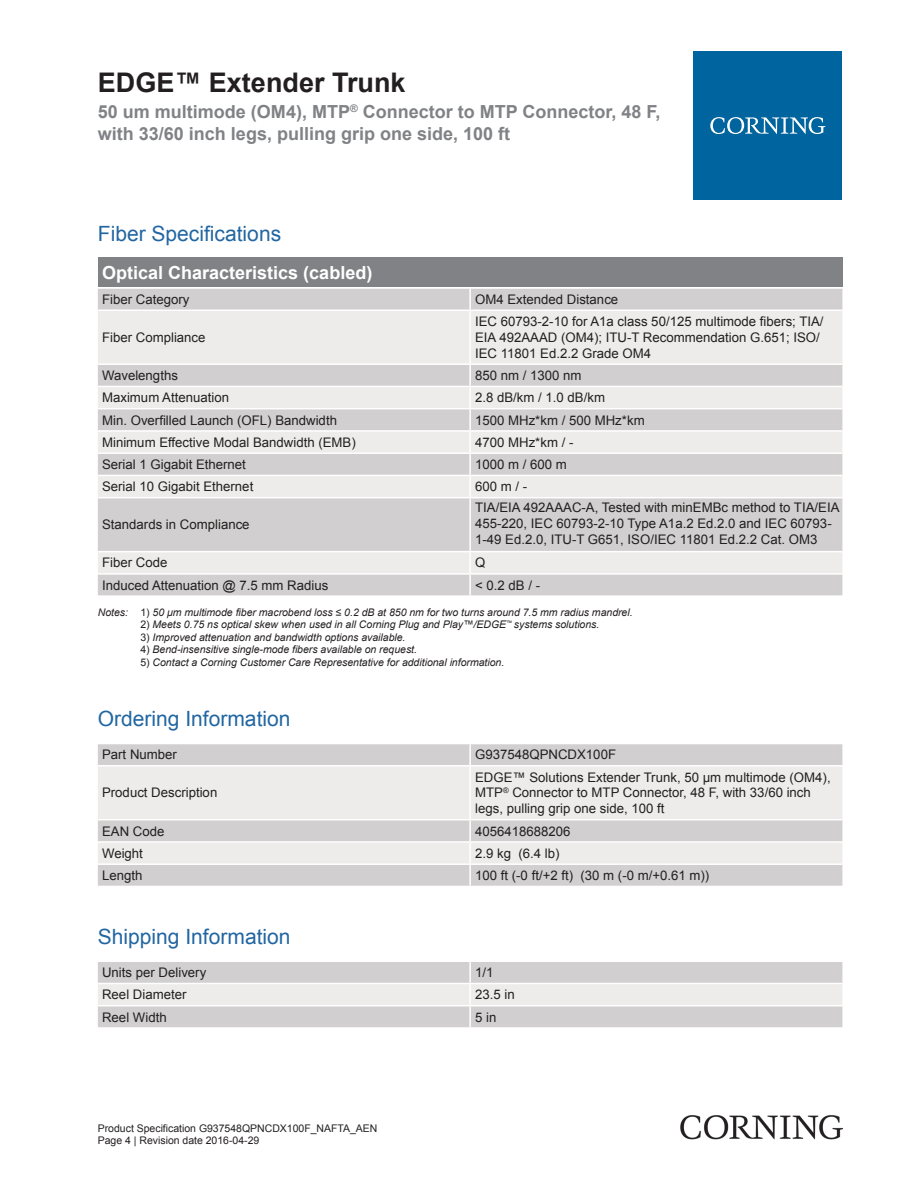
<style>
.page{position:relative;width:919px;height:1187px;background:#fff}
.page>*{position:absolute;margin:0;border:0;box-sizing:border-box;transform-origin:0 0}
.t1{font:700 27px "Arial";color:#231f20}
.t2{font:21px "Arial";color:#2166a2}
.t3{font:700 18px/21.6px "Arial";color:#808285}
.t4{font:700 18px "Arial";color:#fff}
.t5{font:13.2px/15.9px "Arial";color:#231f20}
.t6{font:italic 10.5px "Arial";color:#231f20}
.t7{font:10.5px/12.6px "Arial";color:#231f20}
.s1{font-style:normal}
</style>
<div class="page">
<div style="left:98px;top:257px;width:744px;height:30px;background:#808285"></div>
<div style="left:98px;top:289px;width:744px;height:306px;background:#d1cfcf"></div>
<svg style="left:98px;top:311px;width:744px;height:262px;fill:#edeceb"></svg>
<hr style="left:469px;top:289px;width:2px;height:20px;background:#fff">
<hr style="left:469px;top:311px;width:2px;height:52px;background:#fff">
<hr style="left:469px;top:365px;width:2px;height:20px;background:#fff">
<hr style="left:469px;top:387px;width:2px;height:21px;background:#fff">
<hr style="left:469px;top:409px;width:2px;height:21px;background:#fff">
<hr style="left:469px;top:431px;width:2px;height:21px;background:#fff">
<hr style="left:469px;top:454px;width:2px;height:20px;background:#fff">
<hr style="left:469px;top:476px;width:2px;height:21px;background:#fff">
<hr style="left:469px;top:498px;width:2px;height:53px;background:#fff">
<hr style="left:469px;top:552px;width:2px;height:21px;background:#fff">
<hr style="left:469px;top:574px;width:2px;height:21px;background:#fff">
<hr style="left:98px;top:309px;width:372px;height:2px;background:#fff">
<hr style="left:470px;top:309px;width:372px;height:2px;background:#fff">
<hr style="left:98px;top:363px;width:372px;height:2px;background:#fff">
<hr style="left:470px;top:363px;width:372px;height:2px;background:#fff">
<hr style="left:98px;top:385px;width:372px;height:2px;background:#fff">
<hr style="left:470px;top:385px;width:372px;height:2px;background:#fff">
<hr style="left:98px;top:408px;width:372px;height:1px;background:#fff">
<hr style="left:470px;top:408px;width:372px;height:1px;background:#fff">
<hr style="left:98px;top:430px;width:372px;height:1px;background:#fff">
<hr style="left:470px;top:430px;width:372px;height:1px;background:#fff">
<hr style="left:98px;top:452px;width:372px;height:2px;background:#fff">
<hr style="left:470px;top:452px;width:372px;height:2px;background:#fff">
<hr style="left:98px;top:474px;width:372px;height:2px;background:#fff">
<hr style="left:470px;top:474px;width:372px;height:2px;background:#fff">
<hr style="left:98px;top:497px;width:372px;height:1px;background:#fff">
<hr style="left:470px;top:497px;width:372px;height:1px;background:#fff">
<hr style="left:98px;top:551px;width:372px;height:1px;background:#fff">
<hr style="left:470px;top:551px;width:372px;height:1px;background:#fff">
<hr style="left:98px;top:573px;width:372px;height:1px;background:#fff">
<hr style="left:470px;top:573px;width:372px;height:1px;background:#fff">
<div style="left:98px;top:744px;width:744px;height:141px;background:#d1cfcf"></div>
<svg style="left:98px;top:766px;width:744px;height:97px;fill:#edeceb"></svg>
<hr style="left:469px;top:744px;width:2px;height:21px;background:#fff">
<hr style="left:469px;top:766px;width:2px;height:52px;background:#fff">
<hr style="left:469px;top:820px;width:2px;height:21px;background:#fff">
<hr style="left:469px;top:842px;width:2px;height:21px;background:#fff">
<hr style="left:469px;top:864px;width:2px;height:21px;background:#fff">
<hr style="left:98px;top:765px;width:372px;height:1px;background:#fff">
<hr style="left:470px;top:765px;width:372px;height:1px;background:#fff">
<hr style="left:98px;top:818px;width:372px;height:2px;background:#fff">
<hr style="left:470px;top:818px;width:372px;height:2px;background:#fff">
<hr style="left:98px;top:841px;width:372px;height:1px;background:#fff">
<hr style="left:470px;top:841px;width:372px;height:1px;background:#fff">
<hr style="left:98px;top:863px;width:372px;height:1px;background:#fff">
<hr style="left:470px;top:863px;width:372px;height:1px;background:#fff">
<div style="left:98px;top:962px;width:744px;height:65px;background:#d1cfcf"></div>
<div style="left:98px;top:984px;width:744px;height:20px;background:#edeceb"></div>
<hr style="left:469px;top:961px;width:2px;height:21px;background:#fff">
<hr style="left:469px;top:984px;width:2px;height:20px;background:#fff">
<hr style="left:469px;top:1006px;width:2px;height:21px;background:#fff">
<hr style="left:98px;top:982px;width:372px;height:2px;background:#fff">
<hr style="left:470px;top:982px;width:372px;height:2px;background:#fff">
<hr style="left:98px;top:1004px;width:372px;height:2px;background:#fff">
<hr style="left:470px;top:1004px;width:372px;height:2px;background:#fff">
<div style="left:693px;top:51px;width:149px;height:149px;background:#00649e"></div>
<svg style="left:710px;top:117px;width:115px;height:17px"></svg>
<img style="left:680px;top:1115px;width:162px;height:24px">
<h1 class="t1" style="left:98px;top:64px;width:309px">EDGE™ Extender Trunk</h1>
<h3 class="t3" style="left:98px;top:102px;width:564px">50 um multimode (OM4), MTP<sup>®</sup> Connector to MTP Connector, 48 F, with 33/60 inch legs, pulling grip one side, 100 ft</h3>
<h2 class="t2" style="left:98px;top:219px;width:185px">Fiber Specifications</h2>
<h3 class="t4" style="left:102px;top:260px;width:272px">Optical Characteristics (cabled)</h3>
<p class="t5" style="left:102px;top:291px;width:89px">Fiber Category</p>
<p class="t5" style="left:475px;top:291px;width:145px">OM4 Extended Distance</p>
<p class="t5" style="left:102px;top:329px;width:105px">Fiber Compliance</p>
<p class="t5" style="left:475px;top:313px;width:350px">IEC 60793-2-10 for A1a class 50/125 multimode fibers; TIA/<br>EIA 492AAAD (OM4); ITU-T Recommendation G.651; ISO/<br>IEC 11801 Ed.2.2 Grade OM4</p>
<p class="t5" style="left:102px;top:367px;width:77px">Wavelengths</p>
<p class="t5" style="left:475px;top:367px;width:108px">850 nm / 1300 nm</p>
<p class="t5" style="left:102px;top:390px;width:128px">Maximum Attenuation</p>
<p class="t5" style="left:475px;top:390px;width:131px">2.8 dB/km / 1.0 dB/km</p>
<p class="t5" style="left:102px;top:412px;width:236px">Min. Overfilled Launch (OFL) Bandwidth</p>
<p class="t5" style="left:475px;top:412px;width:171px">1500 MHz*km / 500 MHz*km</p>
<p class="t5" style="left:102px;top:434px;width:255px">Minimum Effective Modal Bandwidth (EMB)</p>
<p class="t5" style="left:475px;top:434px;width:100px">4700 MHz*km / -</p>
<p class="t5" style="left:102px;top:456px;width:145px">Serial 1 Gigabit Ethernet</p>
<p class="t5" style="left:475px;top:456px;width:93px">1000 m / 600 m</p>
<p class="t5" style="left:102px;top:479px;width:153px">Serial 10 Gigabit Ethernet</p>
<p class="t5" style="left:475px;top:479px;width:54px">600 m / -</p>
<p class="t5" style="left:102px;top:517px;width:149px">Standards in Compliance</p>
<p class="t5" style="left:475px;top:499px;width:366px">TIA/EIA 492AAAC-A, Tested with minEMBc method to TIA/EIA<br>455-220, IEC 60793-2-10 Type A1a.2 Ed.2.0 and IEC 60793-<br>1-49 Ed.2.0, ITU-T G651, ISO/IEC 11801 Ed.2.2 Cat. OM3</p>
<p class="t5" style="left:102px;top:555px;width:67px">Fiber Code</p>
<p class="t5" style="left:475px;top:555px;width:12px">Q</p>
<p class="t5" style="left:102px;top:577px;width:228px">Induced Attenuation @ 7.5 mm Radius</p>
<p class="t5" style="left:475px;top:577px;width:66px">&lt; 0.2 dB / -</p>
<p class="t6" style="left:98px;top:605px;width:536px">Notes: <span class="s1">1)</span> 50 μm multimode fiber macrobend loss ≤ 0.2 dB at 850 nm for two turns around 7.5 mm radius mandrel.</p>
<p class="t6" style="left:140px;top:617px;width:460px"><span class="s1">2)</span> Meets 0.75 ns optical skew when used in all Corning Plug and Play™/EDGE<sup>™</sup> systems solutions.</p>
<p class="t6" style="left:140px;top:630px;width:266px"><span class="s1">3)</span> Improved attenuation and bandwidth options available.</p>
<p class="t6" style="left:140px;top:642px;width:278px"><span class="s1">4)</span> Bend-insensitive single-mode fibers available on request.</p>
<p class="t6" style="left:140px;top:655px;width:365px"><span class="s1">5)</span> Contact a Corning Customer Care Representative for additional information.</p>
<h2 class="t2" style="left:98px;top:704px;width:194px">Ordering Information</h2>
<p class="t5" style="left:102px;top:746px;width:76px">Part Number</p>
<p class="t5" style="left:475px;top:746px;width:142px">G937548QPNCDX100F</p>
<p class="t5" style="left:102px;top:785px;width:117px">Product Description</p>
<p class="t5" style="left:475px;top:769px;width:357px">EDGE™ Solutions Extender Trunk, 50 µm multimode (OM4),<br>MTP<sup>®</sup> Connector to MTP Connector, 48 F, with 33/60 inch legs, pulling grip one side, 100 ft</p>
<p class="t5" style="left:102px;top:823px;width:64px">EAN Code</p>
<p class="t5" style="left:475px;top:823px;width:97px">4056418688206</p>
<p class="t5" style="left:102px;top:845px;width:42px">Weight</p>
<p class="t5" style="left:475px;top:845px;width:86px">2.9 kg (6.4 lb)</p>
<p class="t5" style="left:102px;top:867px;width:42px">Length</p>
<p class="t5" style="left:475px;top:867px;width:236px">100 ft (-0 ft/+2 ft) (30 m (-0 m/+0.61 m))</p>
<h2 class="t2" style="left:98px;top:922px;width:194px">Shipping Information</h2>
<p class="t5" style="left:102px;top:964px;width:106px">Units per Delivery</p>
<p class="t5" style="left:475px;top:964px;width:20px">1/1</p>
<p class="t5" style="left:102px;top:986px;width:86px">Reel Diameter</p>
<p class="t5" style="left:475px;top:986px;width:41px">23.5 in</p>
<p class="t5" style="left:102px;top:1009px;width:66px">Reel Width</p>
<p class="t5" style="left:475px;top:1009px;width:23px">5 in</p>
<p class="t7" style="left:98px;top:1121px;width:281px">Product Specification G937548QPNCDX100F_NAFTA_AEN<br>Page 4 | Revision date 2016-04-29</p>
</div>
